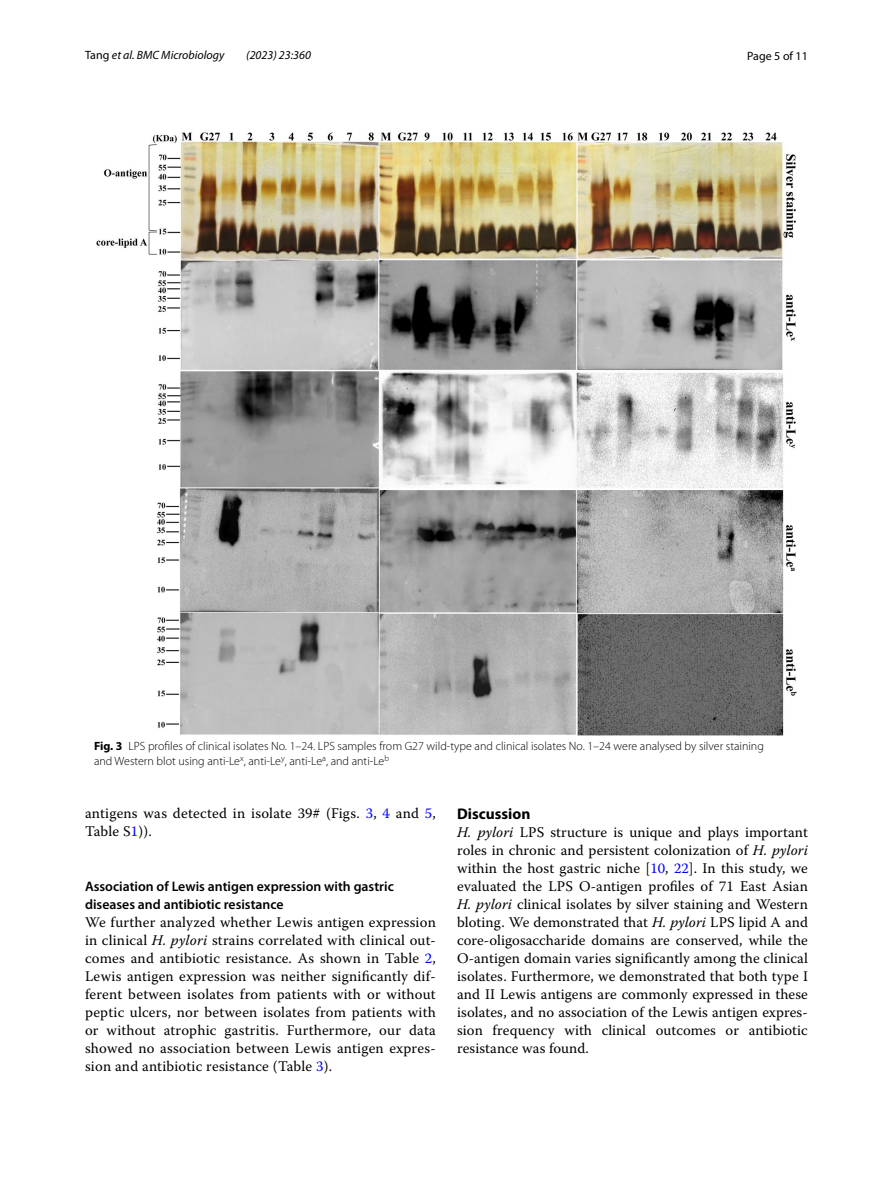
<style>
.page{position:relative;width:893px;height:1187px;background:#fff}
.page>*{position:absolute;margin:0;border:0;box-sizing:border-box;transform-origin:0 0}
.t1{font:700 15.45px "Myriad Pro";color:#000}
.t2{font:14.7px/18px "Warnock Pro";letter-spacing:.015em;color:#000;text-align:justify}
.t3{font:600 13.8px/18px "Myriad Pro";color:#000}
.t4{font:300 12px/15px "Myriad Pro";color:#000}
.t5{font:italic 12px "Myriad Pro";color:#000}
.t6{font:12px "Myriad Pro";color:#000}
.s1{font-style:normal}
.s2{font-weight:700}
.s3{color:#00f}
.s4{font-style:italic}
</style>
<div class="page">
<img style="left:96px;top:133px;width:701px;height:602px">
<p class="t5" style="left:85px;top:48px;width:141px"><span class="s1">Tang</span> et al. BMC Microbiology</p>
<p class="t5" style="left:246px;top:48px;width:66px">(2023) 23:360</p>
<p class="t6" style="left:747px;top:48px;width:62px">Page 5 of 11</p>
<p class="t4" style="left:94px;top:739px;width:671px"><span class="s2">Fig. 3</span> LPS profiles of clinical isolates No. 1–24. LPS samples from G27 wild-type and clinical isolates No. 1–24 were analysed by silver staining and Western blot using anti-Le<sup>x</sup>, anti-Le<sup>y</sup>, anti-Le<sup>a</sup>, and anti-Le<sup>b</sup></p>
<p class="t2" style="left:85px;top:803px;width:352px">antigens was detected in isolate 39# (Figs. <span class="s3">3</span>, <span class="s3">4</span> and <span class="s3">5</span>,<br>Table S<span class="s3">1</span>)).</p>
<p class="t3" style="left:85px;top:876px;width:310px">Association of Lewis antigen expression with gastric diseases and antibiotic resistance</p>
<p class="t2" style="left:85px;top:912px;width:352px">We further analyzed whether Lewis antigen expression in clinical <span class="s4">H. pylori</span> strains correlated with clinical out&shy;comes and antibiotic resistance. As shown in Table <span class="s3">2</span>, Lewis antigen expression was neither significantly dif&shy;ferent between isolates from patients with or without peptic ulcers, nor between isolates from patients with or without atrophic gastritis. Furthermore, our data showed no association between Lewis antigen expres&shy;sion and antibiotic resistance (Table <span class="s3">3</span>).</p>
<p class="t1" style="left:457px;top:803px;width:75px">Discussion</p>
<p class="t2" style="left:457px;top:822px;width:352px"><span class="s4">H. pylori</span> LPS structure is unique and plays important roles in chronic and persistent colonization of <span class="s4">H. pylori </span>within the host gastric niche [<span class="s3">10</span>, <span class="s3">22</span>]. In this study, we evaluated the LPS O-antigen profiles of 71 East Asian <span class="s4">H. pylori</span> clinical isolates by silver staining and Western bloting. We demonstrated that <span class="s4">H. pylori</span> LPS lipid A and core-oligosaccharide domains are conserved, while the O-antigen domain varies significantly among the clinical isolates. Furthermore, we demonstrated that both type I and II Lewis antigens are commonly expressed in these isolates, and no association of the Lewis antigen expres&shy;sion frequency with clinical outcomes or antibiotic resistance was found.</p>
</div>
